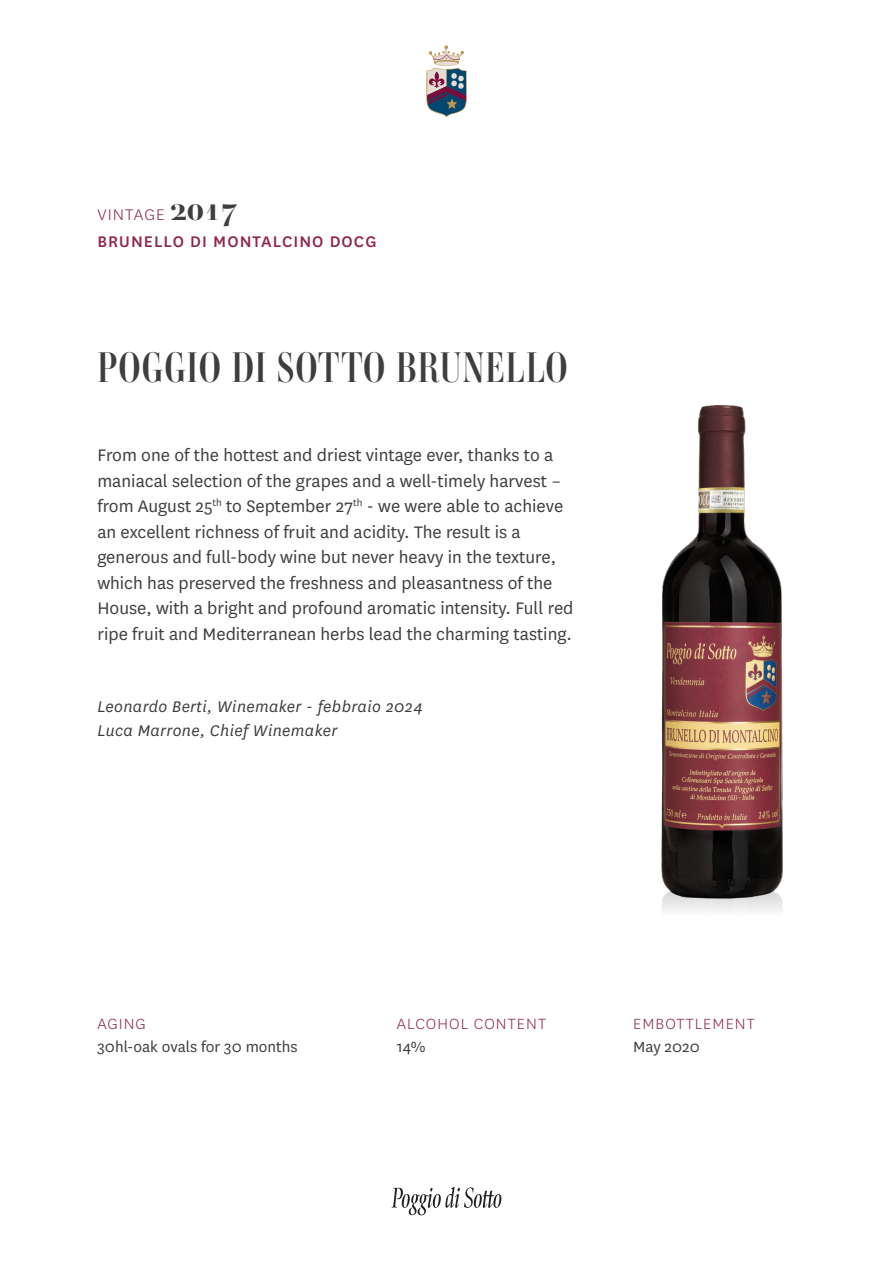
<style>
.page{position:relative;width:893px;height:1263px;background:#fff}
.page>*{position:absolute;margin:0;border:0;box-sizing:border-box;transform-origin:0 0}
.t1{font:600 42px "Ambroise Std Firmin";letter-spacing:.02em;color:#3e3e3f}
.t2{font:19.5px/25.5px "National";color:#3e3e3f}
.t3{font:italic 18px "National";letter-spacing:.02em;color:#3e3e3f}
.t4{font:500 18px "National";letter-spacing:.06em;color:#8f2750}
.t5{font:300 18px "National";letter-spacing:.06em;color:#8f2750}
.t6{font:17.25px "National";color:#3e3e3f}
.t7{font:300 17.25px "National";letter-spacing:.06em;color:#8f2750}
.s1{font-family:"Ambroise Std";font-weight:700;font-size:30.6px;color:#3e3e3f}
</style>
<div class="page">
<svg style="left:392px;top:1187px;width:109px;height:28px"></svg>
<svg style="left:426px;top:46px;width:41px;height:71px"></svg>
<img style="left:661px;top:405px;width:122px;height:499px">
<p class="t5" style="left:97px;top:203px;width:141px">VINTAGE <span class="s1">2017</span></p>
<p class="t4" style="left:97px;top:229px;width:281px">BRUNELLO DI MONTALCINO DOCG</p>
<p class="t1" style="left:97px;top:341px;width:472px">POGGIO DI SOTTO BRUNELLO</p>
<p class="t2" style="left:97px;top:442px;width:478px">From one of the hottest and driest vintage ever, thanks to a maniacal selection of the grapes and a well-timely harvest – from August 25<sup>th</sup> to September 27<sup>th</sup> - we were able to achieve an excellent richness of fruit and acidity. The result is a generous and full-body wine but never heavy in the texture, which has preserved the freshness and pleasantness of the House, with a bright and profound aromatic intensity. Full red ripe fruit and Mediterranean herbs lead the charming tasting.</p>
<p class="t3" style="left:97px;top:695px;width:327px">Leonardo Berti, Winemaker - febbraio 2024</p>
<p class="t3" style="left:97px;top:719px;width:241px">Luca Marrone, Chief Winemaker</p>
<p class="t7" style="left:97px;top:1013px;width:50px">AGING</p>
<p class="t6" style="left:97px;top:1035px;width:202px">30hl-oak ovals for 30 months</p>
<p class="t7" style="left:397px;top:1013px;width:151px">ALCOHOL CONTENT</p>
<p class="t6" style="left:397px;top:1035px;width:30px">14%</p>
<p class="t7" style="left:633px;top:1013px;width:123px">EMBOTTLEMENT</p>
<p class="t6" style="left:633px;top:1035px;width:68px">May 2020</p>
</div>
